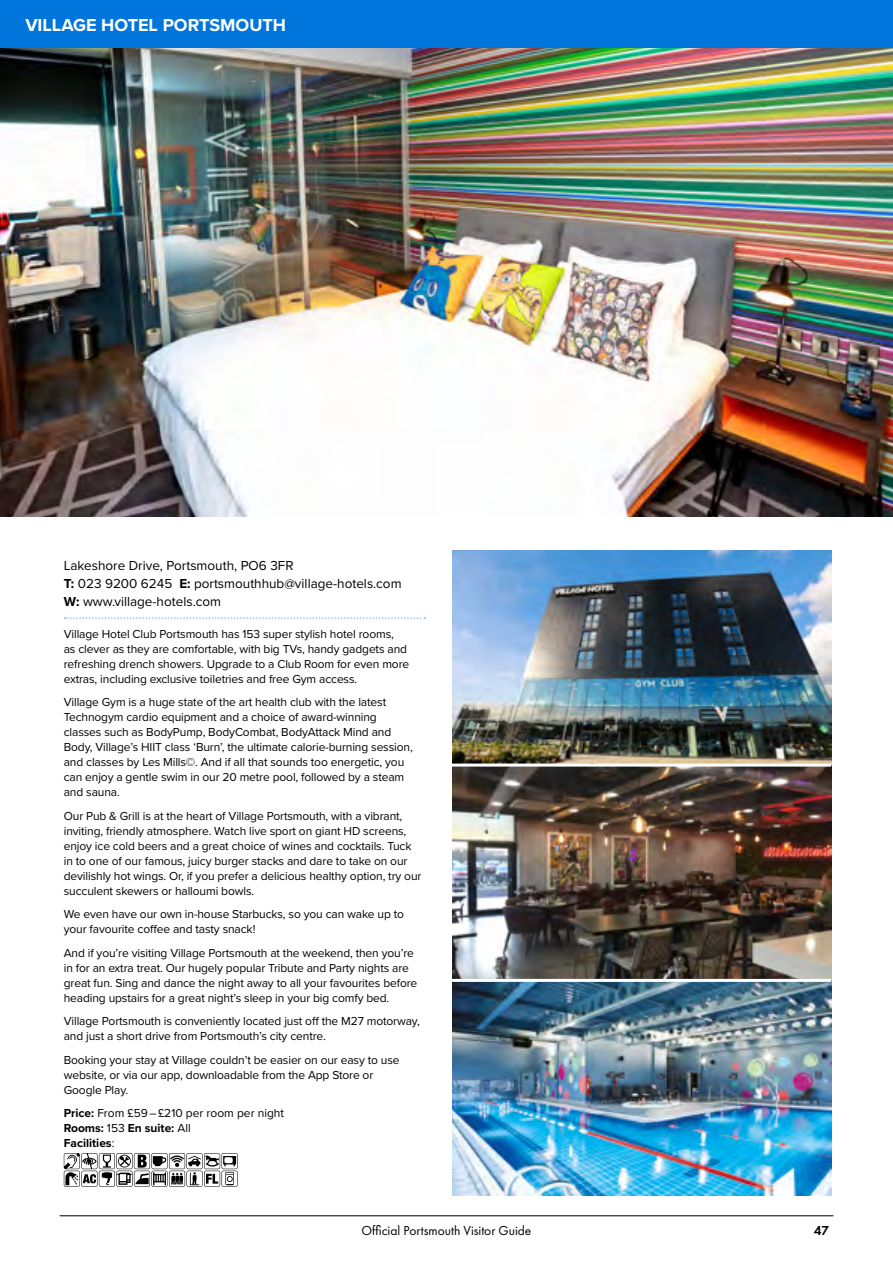
<style>
.page{position:relative;width:893px;height:1263px;background:#fff}
.page>*{position:absolute;margin:0;border:0;box-sizing:border-box;transform-origin:0 0}
.t1{font:700 18px "Proxima Nova";color:#fff}
.t2{font:13.5px/18px "Proxima Nova";color:#000}
.t3{font:13.5px "Futura PT";color:#000}
.t4{font:600 13.5px "Futura PT";color:#000}
.t5{font:12px/15px "Proxima Nova";letter-spacing:-.01em;color:#000}
.s1{font-weight:700}
</style>
<div class="page">
<div style="left:0;top:0;width:893px;height:48px;background:#0075db"></div>
<img style="left:0;top:48px;width:893px;height:469px">
<img style="left:453px;top:550px;width:378px;height:645px">
<hr style="left:450px;top:763px;width:381px;height:3px;background:#fff">
<hr style="left:450px;top:979px;width:381px;height:3px;background:#fff">
<svg style="left:65px;top:617px;width:360px;height:2px"></svg>
<svg style="left:64px;top:1153px;width:174px;height:34px"></svg>
<hr style="left:60px;top:1215px;width:773px;height:1px;background:#000">
<h3 class="t1" style="left:25px;top:12px;width:262px">VILLAGE HOTEL PORTSMOUTH</h3>
<p class="t2" style="left:64px;top:556px;width:339px">Lakeshore Drive, Portsmouth, PO6 3FR<br><span class="s1">T:</span> 023 9200 6245 <span class="s1">E:</span> portsmouthhub@village-hotels.com<br><span class="s1">W:</span> www.village-hotels.com</p>
<p class="t5" style="left:64px;top:626px;width:347px">Village Hotel Club Portsmouth has 153 super stylish hotel rooms,<br>as clever as they are comfortable, with big TVs, handy gadgets and refreshing drench showers. Upgrade to a Club Room for even more extras, including exclusive toiletries and free Gym access.</p>
<p class="t5" style="left:64px;top:694px;width:351px">Village Gym is a huge state of the art health club with the latest Technogym cardio equipment and a choice of award-winning classes such as BodyPump, BodyCombat, BodyAttack Mind and Body, Village’s HIIT class ‘Burn’, the ultimate calorie-burning session, and classes by Les Mills©. And if all that sounds too energetic, you can enjoy a gentle swim in our 20 metre pool, followed by a steam and sauna.</p>
<p class="t5" style="left:64px;top:808px;width:359px">Our Pub &amp; Grill is at the heart of Village Portsmouth, with a vibrant, inviting, friendly atmosphere. Watch live sport on giant HD screens, enjoy ice cold beers and a great choice of wines and cocktails. Tuck in to one of our famous, juicy burger stacks and dare to take on our devilishly hot wings. Or, if you prefer a delicious healthy option, try our succulent skewers or halloumi bowls.</p>
<p class="t5" style="left:64px;top:906px;width:342px">We even have our own in-house Starbucks, so you can wake up to your favourite coffee and tasty snack!</p>
<p class="t5" style="left:64px;top:945px;width:355px">And if you’re visiting Village Portsmouth at the weekend, then you’re in for an extra treat. Our hugely popular Tribute and Party nights are great fun. Sing and dance the night away to all your favourites before heading upstairs for a great night’s sleep in your big comfy bed.</p>
<p class="t5" style="left:64px;top:1013px;width:357px">Village Portsmouth is conveniently located just off the M27 motorway, and just a short drive from Portsmouth’s city centre.</p>
<p class="t5" style="left:64px;top:1052px;width:337px">Booking your stay at Village couldn’t be easier on our easy to use website, or via our app, downloadable from the App Store or<br>Google Play.</p>
<p class="t5" style="left:64px;top:1105px;width:222px"><span class="s1">Price:</span> From £59 – £210 per room per night<br><span class="s1">Rooms:</span> 153 <span class="s1">En suite:</span> All<br><span class="s1">Facilities</span>:</p>
<p class="t3" style="left:362px;top:1222px;width:171px">Official Portsmouth Visitor Guide</p>
<p class="t4" style="left:814px;top:1221px;width:17px">47</p>
</div>
